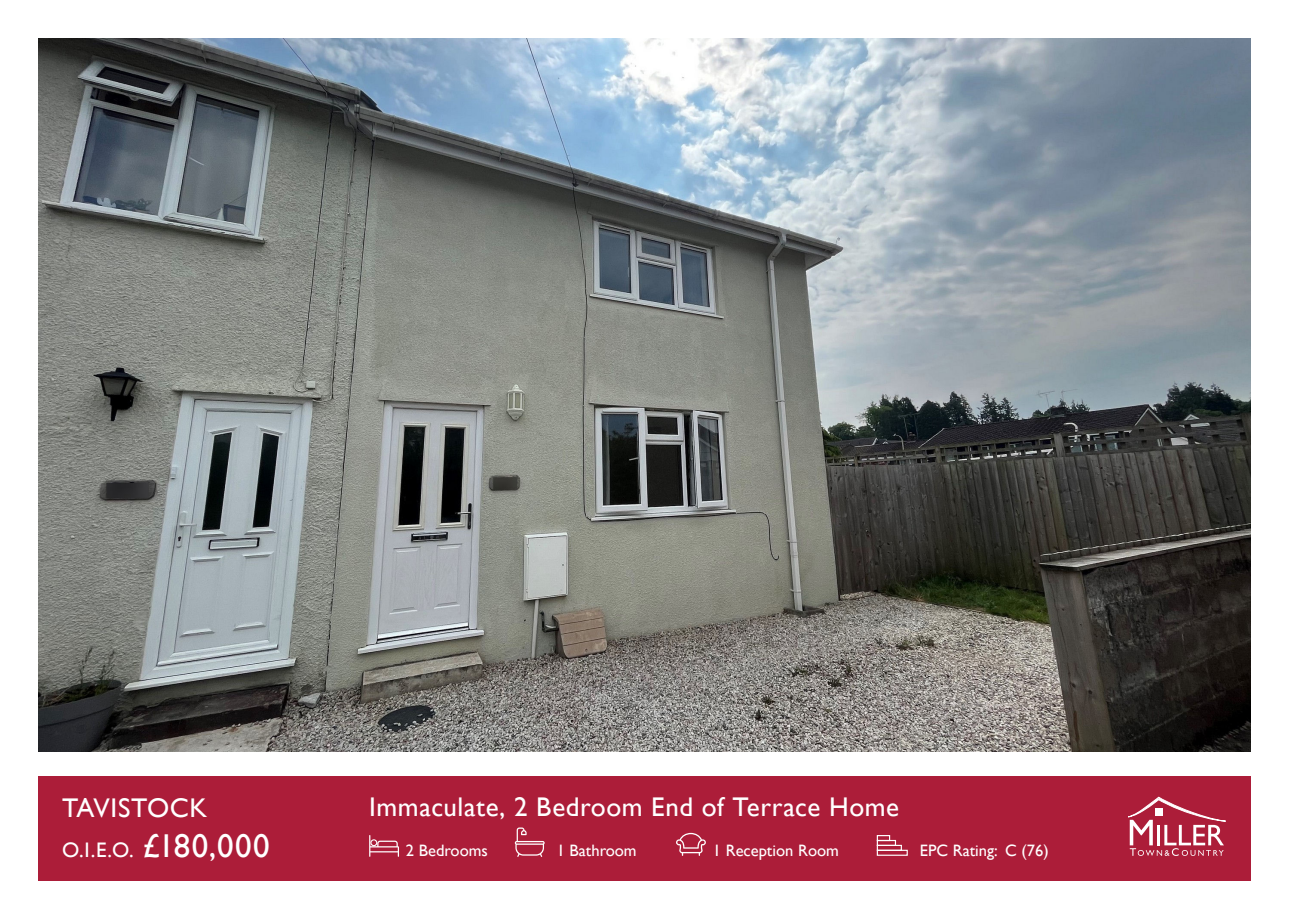
<style>
.page{position:relative;width:1289px;height:919px;background:#fff}
.page>*{position:absolute;margin:0;border:0;box-sizing:border-box;transform-origin:0 0}
.t1{font:27px "Gill Sans";letter-spacing:.02em;color:#fff}
.t2{font:21px "Gill Sans";color:#fff}
.t3{font:16.5px "Gill Sans";color:#fff}
.s1{font-size:33px}
</style>
<div class="page">
<div style="left:38px;top:776px;width:1212px;height:104px;background:#ac1d39"></div>
<svg style="left:1128px;top:797px;width:97px;height:58px"></svg>
<svg style="left:369px;top:835px;width:30px;height:21px"></svg>
<svg style="left:515px;top:827px;width:29px;height:29px"></svg>
<svg style="left:676px;top:832px;width:30px;height:23px"></svg>
<div style="left:876px;top:835px;width:14px;height:6px;border:1px solid #fff"></div>
<div style="left:876px;top:839px;width:20px;height:6px;border:1px solid #fff"></div>
<div style="left:876px;top:844px;width:25px;height:6px;border:1px solid #fff"></div>
<div style="left:876px;top:849px;width:31px;height:6px;border:1px solid #fff"></div>
<img style="left:38px;top:38px;width:1212px;height:713px">
<p class="t1" style="left:369px;top:790px;width:531px">Immaculate, 2 Bedroom End of Terrace Home</p>
<p class="t1" style="left:62px;top:792px;width:147px">TAVISTOCK</p>
<p class="t2" style="left:62px;top:837px;width:209px">O.I.E.O. <span class="s1">£180,000</span></p>
<p class="t3" style="left:406px;top:840px;width:83px">2 Bedrooms</p>
<p class="t3" style="left:556px;top:840px;width:81px">1 Bathroom</p>
<p class="t3" style="left:712px;top:840px;width:128px">1 Reception Room</p>
<p class="t3" style="left:919px;top:840px;width:130px">EPC Rating: C (76)</p>
</div>
